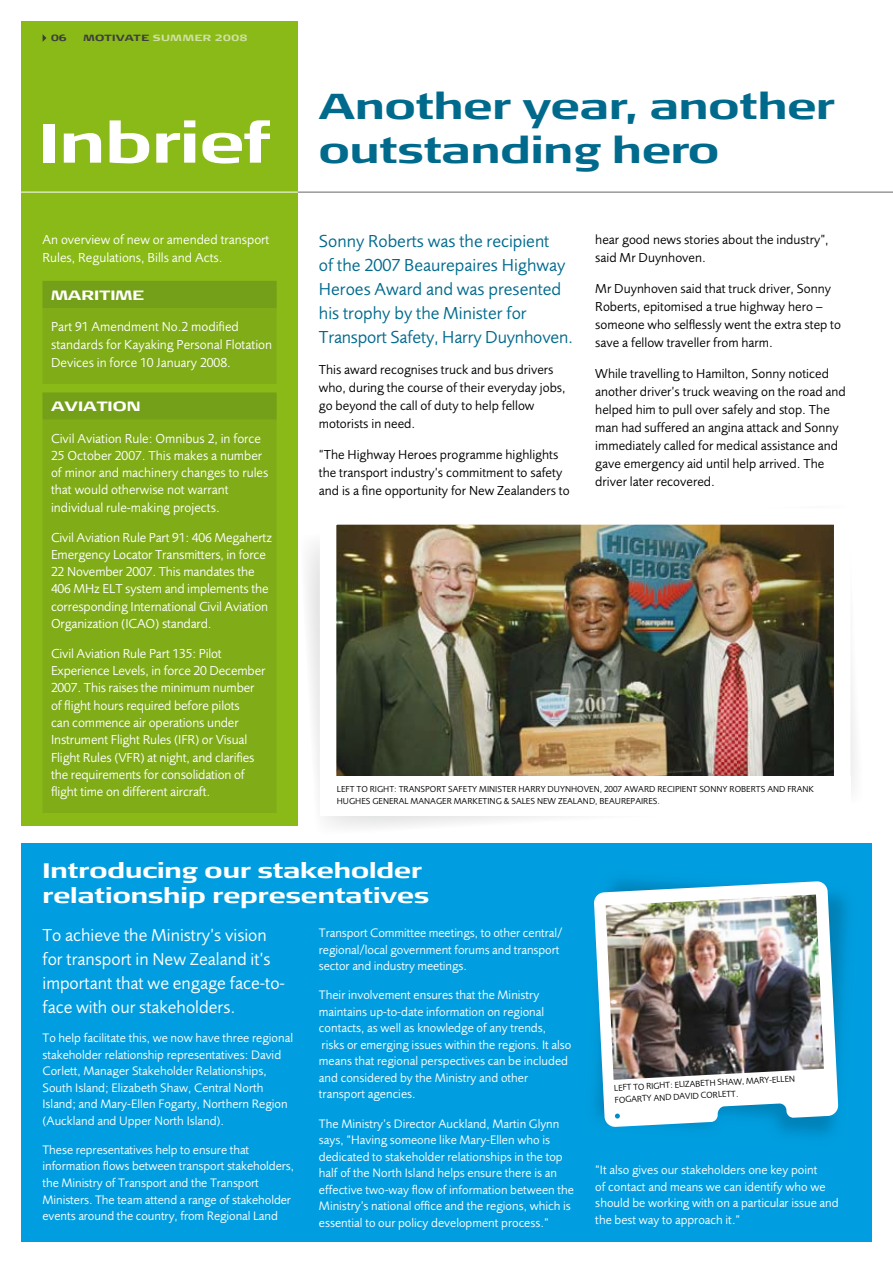
<style>
.page{position:relative;width:893px;height:1263px;background:#fff}
.page>*{position:absolute;margin:0;border:0;box-sizing:border-box;transform-origin:0 0}
.t1{font:700 55.5px "Signa Ext Column";color:#fff}
.t2{font:700 36px/43.2px "Signa Ext Column";color:#006a8d}
.t3{font:700 21px/25.2px "Signa Ext Column";color:#fff}
.t4{font:18px/24px "Foundry Sans";color:#006a8d}
.t5{font:18px/24px "Foundry Sans";color:#fff}
.t6{font:13.5px/17.2px "Foundry Sans";letter-spacing:-.01em;color:#fff}
.t7{font:13.5px/18px "Foundry Sans";color:#000}
.t8{font:700 13.5px "Signa Ext Column";color:#fff}
.t9{font:12.75px/16.5px "Foundry Sans";color:#fff}
.t10{font:9px "Foundry Sans";color:#000}
.t11{font:700 9px "Signa Ext Column";letter-spacing:.04em;color:#3e3e40}
.t12{font:700 9px "Signa Ext Column";letter-spacing:.05em;color:#d0e0a4}
.s1{color:#d0e0a4}
</style>
<div class="page">
<div style="left:21px;top:844px;width:851px;height:398px;background:#009ee0"></div>
<div style="left:21px;top:21px;width:277px;height:805px;background:#89ba17"></div>
<div style="left:43px;top:281px;width:234px;height:27px;background:#749f18"></div>
<div style="left:43px;top:308px;width:234px;height:505px;background:#7fac17"></div>
<hr style="left:0;top:192px;width:319px;height:1px;background:#fff">
<hr style="left:298px;top:192px;width:595px;height:1px;background:#646567">
<img style="left:617px;top:879px;width:231px;height:257px">
<svg style="left:594px;top:881px;width:244px;height:246px;fill:#fff"></svg>
<img style="left:606px;top:894px;width:218px;height:186px">
<svg style="left:307px;top:544px;width:549px;height:284px"></svg>
<img style="left:337px;top:525px;width:496px;height:251px">
<div style="left:320px;top:777px;width:530px;height:39px;background:#fff"></div>
<svg style="left:43px;top:34px;width:3px;height:8px"></svg>
<p class="t11" style="left:51px;top:33px;width:17px">06</p>
<p class="t11" style="left:83px;top:33px;width:100px">motivate <span class="s1">summ</span></p>
<p class="t12" style="left:195px;top:33px;width:54px">er 2008</p>
<h1 class="t1" style="left:38px;top:110px;width:235px">I nbrief</h1>
<p class="t6" style="left:43px;top:231px;width:228px;line-height:18px">An overview of new or amended transport<br>Rules, Regulations, Bills and Acts.</p>
<p class="t8" style="left:51px;top:287px;width:94px">Maritime</p>
<p class="t6" style="left:51px;top:317px;width:223px;line-height:18px">Part 91 Amendment No.2 modified standards for Kayaking Personal Flotation<br>Devices in force 10 January 2008.</p>
<p class="t8" style="left:51px;top:398px;width:76px">Aviation</p>
<p class="t6" style="left:51px;top:429px;width:219px">Civil Aviation Rule: Omnibus 2, in force 25 October 2007. This makes a number of minor and machinery changes to rules that would otherwise not warrant individual rule-making projects.</p>
<p class="t6" style="left:51px;top:528px;width:223px">Civil Aviation Rule Part 91: 406 Megahertz Emergency Locator Transmitters, in force 22 November 2007. This mandates the 406 MHz ELT system and implements the corresponding International Civil Aviation Organization (ICAO) standard.</p>
<p class="t6" style="left:51px;top:645px;width:216px">Civil Aviation Rule Part 135: Pilot Experience Levels, in force 20 December 2007. This raises the minimum number of flight hours required before pilots<br>can commence air operations under Instrument Flight Rules (IFR) or Visual Flight Rules (VFR) at night, and clarifies the requirements for consolidation of flight time on different aircraft.</p>
<h2 class="t2" style="left:319px;top:86px;width:517px">Another year, another outstanding hero</h2>
<h3 class="t4" style="left:319px;top:229px;width:256px">Sonny Roberts was the recipient<br>of the 2007 Beaurepaires Highway<br>Heroes Award and was presented his trophy by the Minister for<br>Transport Safety, Harry Duynhoven.</h3>
<p class="t7" style="left:319px;top:361px;width:248px">This award recognises truck and bus drivers who, during the course of their everyday jobs, go beyond the call of duty to help fellow motorists in need.</p>
<p class="t7" style="left:319px;top:445px;width:252px">“The Highway Heroes programme highlights the transport industry’s commitment to safety and is a fine opportunity for New Zealanders to</p>
<p class="t7" style="left:595px;top:230px;width:235px">hear good news stories about the industry”, said Mr Duynhoven.</p>
<p class="t7" style="left:595px;top:279px;width:247px">Mr Duynhoven said that truck driver, Sonny Roberts, epitomised a true highway hero – someone who selflessly went the extra step to save a fellow traveller from harm.</p>
<p class="t7" style="left:595px;top:364px;width:252px">While travelling to Hamilton, Sonny noticed another driver’s truck weaving on the road and helped him to pull over safely and stop. The man had suffered an angina attack and Sonny immediately called for medical assistance and gave emergency aid until help arrived. The driver later recovered.</p>
<p class="t10" style="left:337px;top:784px;width:10px">Left</p>
<p class="t10" style="left:356px;top:784px;width:19px">to right</p>
<p class="t10" style="left:394px;top:784px;width:11px">: transport</p>
<p class="t10" style="left:448px;top:784px;width:6px">safet</p>
<p class="t10" style="left:472px;top:784px;width:13px">y minister</p>
<p class="t10" style="left:518px;top:784px;width:7px">harr</p>
<p class="t10" style="left:541px;top:784px;width:31px">y duynhoven</p>
<p class="t10" style="left:600px;top:784px;width:32px">, 2007 award</p>
<p class="t10" style="left:657px;top:784px;width:6px">recipient</p>
<p class="t10" style="left:699px;top:784px;width:7px">sonn</p>
<p class="t10" style="left:723px;top:784px;width:13px">y roberts</p>
<p class="t10" style="left:767px;top:784px;width:7px">and</p>
<p class="t10" style="left:787px;top:784px;width:7px">frank</p>
<p class="t10" style="left:337px;top:796px;width:7px">hughes</p>
<p class="t10" style="left:372px;top:796px;width:7px">general</p>
<p class="t10" style="left:411px;top:796px;width:7px">manager</p>
<p class="t10" style="left:454px;top:796px;width:7px">marketing</p>
<p class="t10" style="left:504px;top:796px;width:14px">&amp; sales</p>
<p class="t10" style="left:537px;top:796px;width:28px">New zealand</p>
<p class="t10" style="left:595px;top:796px;width:26px">, beAurepaires</p>
<p class="t10" style="left:658px;top:796px;width:4px">.</p>
<h3 class="t3" style="left:43px;top:858px;width:388px">I ntroducing our stakeholder relationship representatives</h3>
<h3 class="t5" style="left:43px;top:923px;width:244px">To achieve the Ministry’s vision for transport in New Zealand it’s important that we engage face-to&shy;face with our stakeholders.</h3>
<p class="t9" style="left:43px;top:1030px;width:252px">To help facilitate this, we now have three regional stakeholder relationship representatives: David Corlett, Manager Stakeholder Relationships, South Island; Elizabeth Shaw, Central North Island; and Mary-Ellen Fogarty, Northern Region (Auckland and Upper North Island).</p>
<p class="t9" style="left:43px;top:1141px;width:253px">These representatives help to ensure that information flows between transport stakeholders, the Ministry of Transport and the Transport Ministers. The team attend a range of stakeholder events around the country, from Regional Land</p>
<p class="t9" style="left:319px;top:924px;width:245px">Transport Committee meetings, to other central/ regional/local government forums and transport sector and industry meetings.</p>
<p class="t9" style="left:319px;top:987px;width:254px">Their involvement ensures that the Ministry maintains up-to-date information on regional contacts, as well as knowledge of any trends, risks or emerging issues within the regions. It also means that regional perspectives can be included and considered by the Ministry and other transport agencies.</p>
<p class="t9" style="left:319px;top:1115px;width:257px">The Ministry’s Director Auckland, Martin Glynn says, “Having someone like Mary-Ellen who is dedicated to stakeholder relationships in the top half of the North Island helps ensure there is an effective two-way flow of information between the Ministry’s national office and the regions, which is essential to our policy development process.”</p>
<p class="t10" style="left:614px;top:1082px;width:10px;rotate:-3deg">Left</p>
<p class="t10" style="left:633px;top:1081px;width:19px;rotate:-3deg">to right</p>
<p class="t10" style="left:670px;top:1080px;width:11px;rotate:-3deg">: elizabeth</p>
<p class="t10" style="left:717px;top:1077px;width:8px;rotate:-3deg">shaw</p>
<p class="t10" style="left:742px;top:1076px;width:12px;rotate:-3deg">, mar</p>
<p class="t10" style="left:764px;top:1075px;width:14px;rotate:-3deg">y-ellen</p>
<p class="t10" style="left:614px;top:1094px;width:6px;rotate:-3deg">fogart</p>
<p class="t10" style="left:646px;top:1093px;width:13px;rotate:-3deg">y and</p>
<p class="t10" style="left:673px;top:1091px;width:6px;rotate:-3deg">david</p>
<p class="t10" style="left:700px;top:1090px;width:6px;rotate:-3deg">corlett</p>
<p class="t9" style="left:595px;top:1162px;width:245px">“It also gives our stakeholders one key point<br>of contact and means we can identify who we should be working with on a particular issue and the best way to approach it.”</p>
</div>
